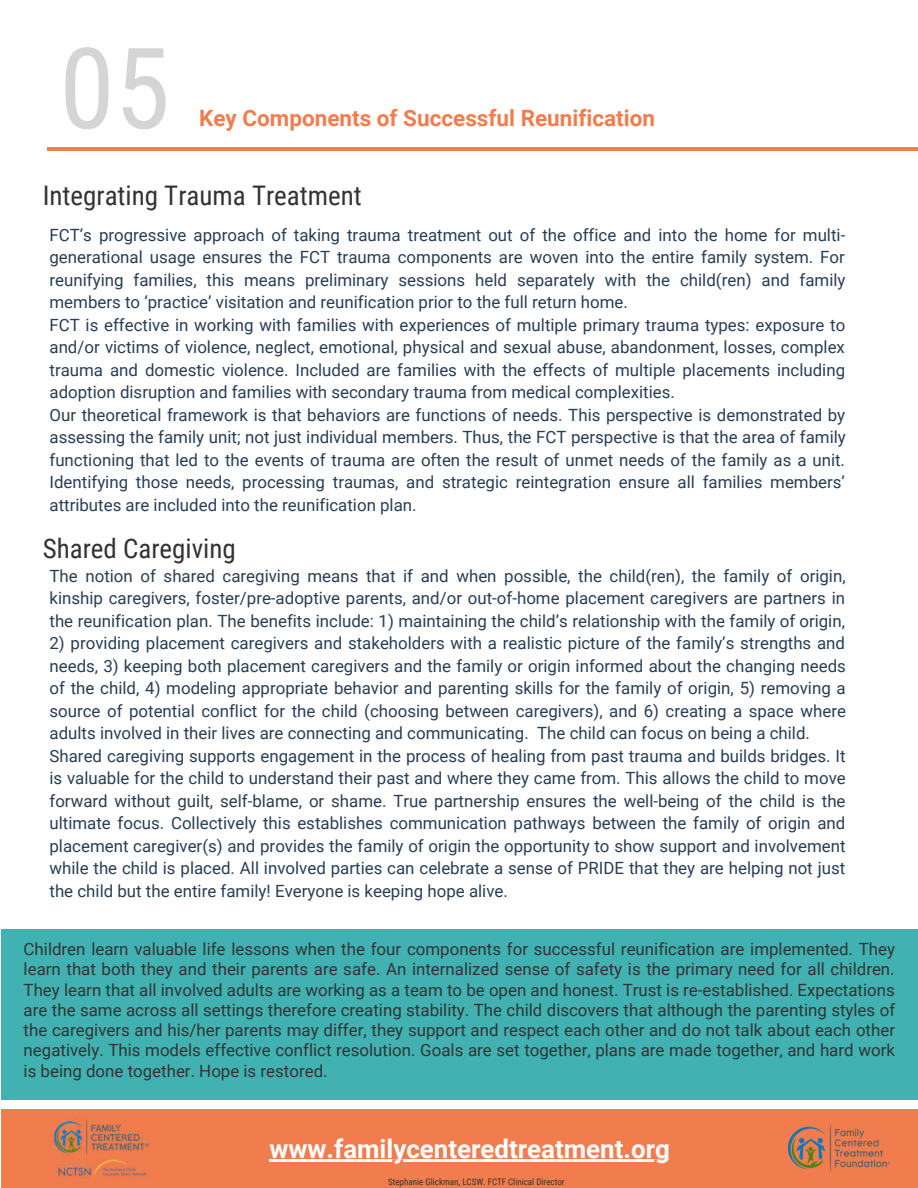
<style>
.page{position:relative;width:918px;height:1188px;background:#fff}
.page>*{position:absolute;margin:0;border:0;box-sizing:border-box;transform-origin:0 0}
.t1{font:112.5px "Roboto Condensed";color:#d5d5d5}
.t2{font:27px "Roboto Condensed";color:#333}
.t3{font:700 25.8px "Roboto";color:#fff}
.t4{font:700 22.5px "Roboto";color:#f17d4e}
.t5{font:16.8px/22.5px "Roboto";color:#283e56}
.t6{font:16.8px/20.2px "Roboto";color:#333;text-align:justify}
.t7{font:9px "Roboto Condensed";color:#333}
</style>
<div class="page">
<div style="left:1px;top:929px;width:917px;height:171px;background:#41b1b2"></div>
<hr style="left:47px;top:147px;width:871px;height:4px;background:#f17d4e">
<div style="left:1px;top:1109px;width:917px;height:79px;background:#f17d4e"></div>
<hr style="left:270px;top:1160px;width:400px;height:2px;background:#fff">
<img style="left:53px;top:1118px;width:97px;height:60px">
<img style="left:789px;top:1124px;width:101px;height:48px">
<h1 class="t1" style="left:59px;top:9px;width:113px">05</h1>
<h3 class="t4" style="left:199px;top:102px;width:457px">Key Components of Successful Reunification</h3>
<h2 class="t2" style="left:43px;top:176px;width:321px">Integrating Trauma Treatment</h2>
<p class="t5" style="left:50px;top:223px;width:798px">FCT’s progressive approach of taking trauma treatment out of the office and into the home for multi&shy;generational usage ensures the FCT trauma components are woven into the entire family system. For reunifying families, this means preliminary sessions held separately with the child(ren) and family members to ‘practice’ visitation and reunification prior to the full return home.<br>FCT is effective in working with families with experiences of multiple primary trauma types: exposure to and/or victims of violence, neglect, emotional, physical and sexual abuse, abandonment, losses, complex trauma and domestic violence. Included are families with the effects of multiple placements including adoption disruption and families with secondary trauma from medical complexities.<br>Our theoretical framework is that behaviors are functions of needs. This perspective is demonstrated by assessing the family unit; not just individual members. Thus, the FCT perspective is that the area of family functioning that led to the events of trauma are often the result of unmet needs of the family as a unit.<br>Identifying those needs, processing traumas, and strategic reintegration ensure all families members’ attributes are included into the reunification plan.</p>
<h2 class="t2" style="left:43px;top:529px;width:195px">Shared Caregiving</h2>
<p class="t5" style="left:50px;top:564px;width:798px;text-align:justify">The notion of shared caregiving means that if and when possible, the child(ren), the family of origin, kinship caregivers, foster/pre-adoptive parents, and/or out-of-home placement caregivers are partners in the reunification plan. The benefits include: 1) maintaining the child’s relationship with the family of origin,</p>
<p class="t5" style="left:50px;top:631px;width:798px">2) providing placement caregivers and stakeholders with a realistic picture of the family’s strengths and needs, 3) keeping both placement caregivers and the family or origin informed about the changing needs of the child, 4) modeling appropriate behavior and parenting skills for the family of origin, 5) removing a source of potential conflict for the child (choosing between caregivers), and 6) creating a space where adults involved in their lives are connecting and communicating. The child can focus on being a child.<br>Shared caregiving supports engagement in the process of healing from past trauma and builds bridges. It is valuable for the child to understand their past and where they came from. This allows the child to move forward without guilt, self-blame, or shame. True partnership ensures the well-being of the child is the ultimate focus. Collectively this establishes communication pathways between the family of origin and placement caregiver(s) and provides the family of origin the opportunity to show support and involvement while the child is placed. All involved parties can celebrate a sense of PRIDE that they are helping not just the child but the entire family! Everyone is keeping hope alive.</p>
<p class="t6" style="left:24px;top:938px;width:873px">Children learn valuable life lessons when the four components for successful reunification are implemented. They learn that both they and their parents are safe. An internalized sense of safety is the primary need for all children.<br>They learn that all involved adults are working as a team to be open and honest. Trust is re-established. Expectations are the same across all settings therefore creating stability. The child discovers that although the parenting styles of the caregivers and his/her parents may differ, they support and respect each other and do not talk about each other negatively. This models effective conflict resolution. Goals are set together, plans are made together, and hard work is being done together. Hope is restored.</p>
<h3 class="t3" style="left:270px;top:1130px;width:402px">www.familycenteredtreatment.org</h3>
<p class="t7" style="left:388px;top:1175px;width:178px">Stephanie Glickman, LCSW. FCTF Clinical Director</p>
</div>
